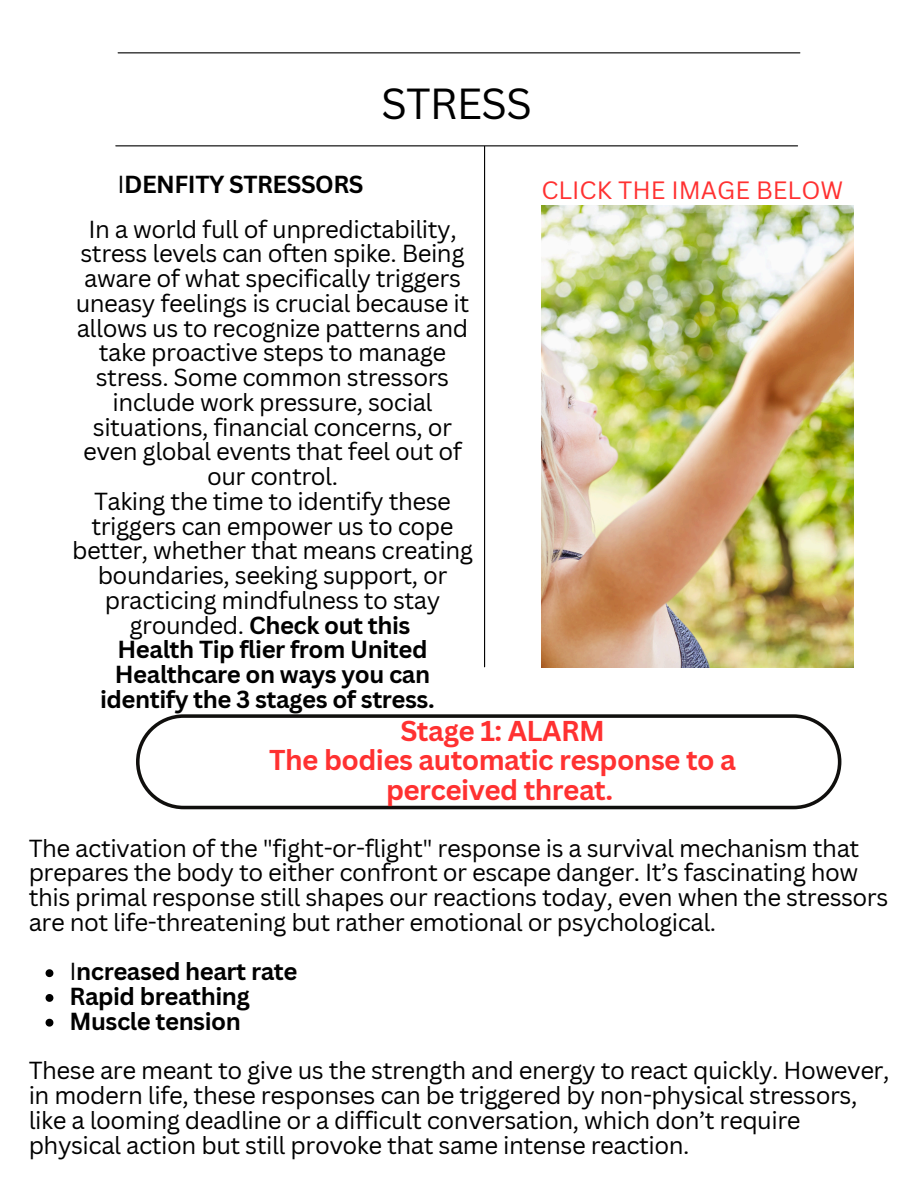
<style>
.page{position:relative;width:918px;height:1188px;background:#fff}
.page>*{position:absolute;margin:0;border:0;box-sizing:border-box;transform-origin:0 0}
.t1{font:42.3px "Canva Sans";letter-spacing:-.025em;color:#000}
.t2{font:700 27.9px/29.4px "Canva Sans";letter-spacing:-.02em;color:#ff3131;text-align:center}
.t3{font:24.45px "Canva Sans";color:#ff3131}
.t4{font:24px/24.8px "Canva Sans";letter-spacing:-.02em;color:#000;text-align:center}
.t5{font:700 24px/24.8px "Canva Sans";letter-spacing:-.02em;color:#000;text-align:center}
.s1{font-weight:400}
.s2{font-weight:700}
</style>
<div class="page">
<hr style="left:118px;top:52px;width:682px;height:1px;background:#000">
<hr style="left:484px;top:146px;width:1px;height:521px;background:#000">
<hr style="left:116px;top:145px;width:682px;height:1px;background:#000">
<img style="left:541px;top:205px;width:312px;height:463px">
<svg style="left:136px;top:714px;width:705px;height:95px"></svg>
<svg style="left:46px;top:969px;width:7px;height:8px"></svg>
<svg style="left:46px;top:994px;width:7px;height:8px"></svg>
<svg style="left:46px;top:1019px;width:7px;height:8px"></svg>
<h1 class="t1" style="left:381px;top:74px;width:152px">STRESS</h1>
<p class="t5" style="left:118px;top:171px;width:248px"><span class="s1">I</span>DENFITY STRESSORS</p>
<h3 class="t4" style="left:76px;top:216px;width:395px">In a world full of unpredictability, stress levels can often spike. Being aware of what specifically triggers uneasy feelings is crucial because it allows us to recognize patterns and take proactive steps to manage stress. Some common stressors include work pressure, social situations, financial concerns, or even global events that feel out of our control.</h3>
<p class="t4" style="left:72px;top:488px;width:402px">Taking the time to identify these triggers can empower us to cope better, whether that means creating boundaries, seeking support, or practicing mindfulness to stay grounded. <span class="s2">Check out this</span></p>
<p class="t5" style="left:100px;top:637px;width:336px">Health Tip flier from United<br>Healthcare on ways you can identify the 3 stages of stress.</p>
<p class="t3" style="left:541px;top:173px;width:303px">CLICK THE IMAGE BELOW</p>
<p class="t2" style="left:400px;top:716px;width:206px">Stage 1: ALARM</p>
<p class="t2" style="left:269px;top:745px;width:468px">The bodies automatic response to a perceived threat.</p>
<p class="t4" style="left:29px;top:835px;width:861px;text-align:left">The activation of the "fight-or-flight" response is a survival mechanism that prepares the body to either confront or escape danger. It’s fascinating how this primal response still shapes our reactions today, even when the stressors are not life-threatening but rather emotional or psychological.</p>
<p class="t5" style="left:69px;top:959px;width:229px"><span class="s1">I</span>ncreased heart rate</p>
<p class="t5" style="left:69px;top:984px;width:182px">Rapid breathing</p>
<h2 class="t5" style="left:69px;top:1008px;width:173px">Muscle tension</h2>
<p class="t4" style="left:29px;top:1058px;width:862px;text-align:left">These are meant to give us the strength and energy to react quickly. However, in modern life, these responses can be triggered by non-physical stressors, like a looming deadline or a difficult conversation, which don’t require physical action but still provoke that same intense reaction.</p>
</div>
